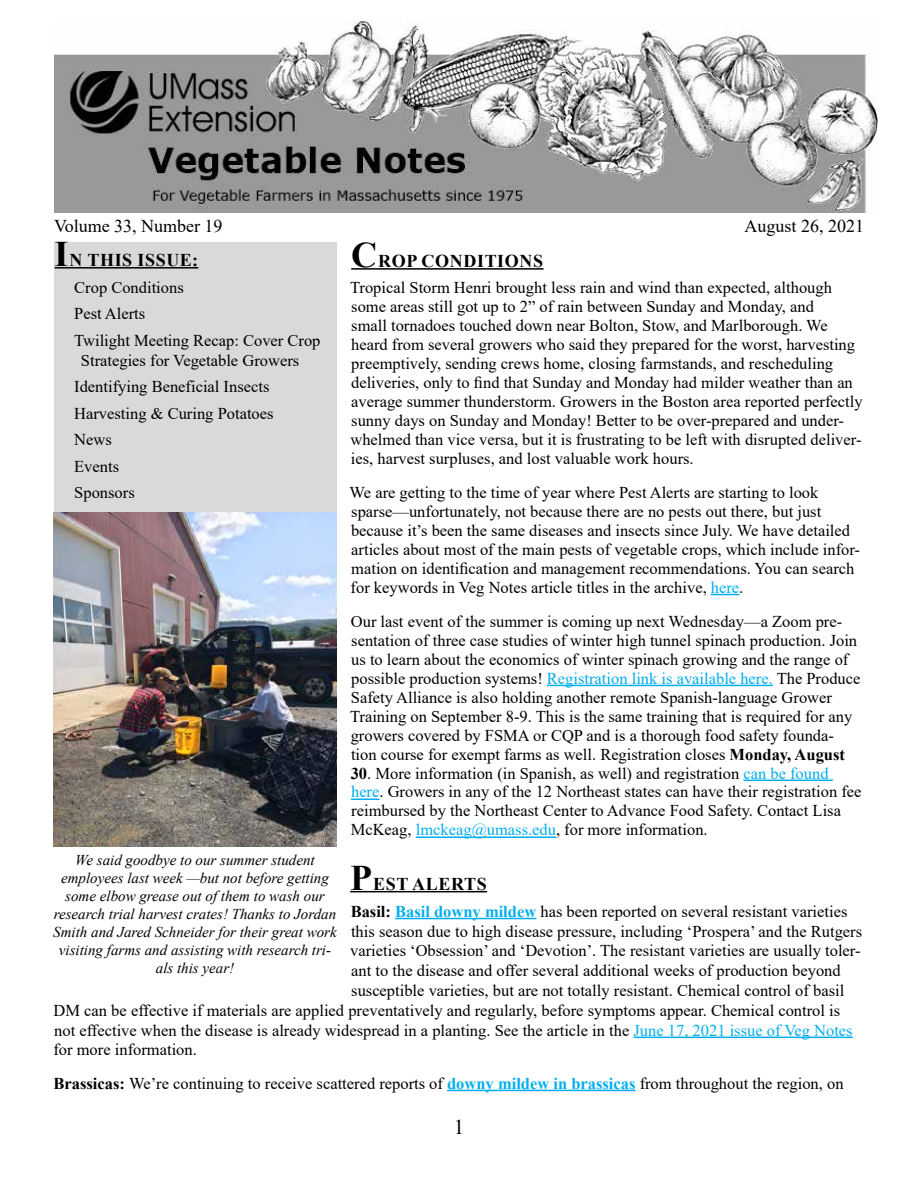
<style>
.page{position:relative;width:918px;height:1188px;background:#fff}
.page>*{position:absolute;margin:0;border:0;box-sizing:border-box;transform-origin:0 0}
.t1{font:21px "Times New Roman";color:#000}
.t2{font:700 18px "Times New Roman";letter-spacing:.035em;color:#000}
.t3{font:18px "Times New Roman";color:#000}
.t4{font:16.5px/18.9px "Times New Roman";color:#000}
.t5{font:italic 15px/18px "Times New Roman";color:#000;text-align:center}
.s1{font-size:36px}
.s2{color:#00aeef}
.s3{font-weight:700}
.s4{font-weight:700;color:#00aeef}
</style>
<div class="page">
<hr style="left:351px;top:268px;width:193px;height:2px;background:#000">
<svg style="left:711px;top:594px;width:28px;height:1px"></svg>
<hr style="left:547px;top:685px;width:226px;height:1px;background:#00aeef">
<hr style="left:743px;top:780px;width:90px;height:1px;background:#00aeef">
<svg style="left:351px;top:799px;width:29px;height:1px"></svg>
<hr style="left:416px;top:836px;width:140px;height:2px;background:#00aeef">
<hr style="left:350px;top:891px;width:137px;height:1px;background:#000">
<hr style="left:395px;top:918px;width:141px;height:1px;background:#00aeef">
<hr style="left:634px;top:1037px;width:219px;height:1px;background:#00aeef">
<hr style="left:447px;top:1090px;width:189px;height:1px;background:#00aeef">
<div style="left:54px;top:242px;width:283px;height:271px;background:#d7d9da"></div>
<hr style="left:55px;top:267px;width:143px;height:2px;background:#000">
<img style="left:53px;top:513px;width:284px;height:334px">
<img style="left:54px;top:21px;width:824px;height:192px">
<p class="t3" style="left:54px;top:213px;width:170px">Volume 33, Number 19</p>
<p class="t3" style="left:744px;top:213px;width:121px">August 26, 2021</p>
<p class="t2" style="left:55px;top:247px;width:145px"><span class="s1">I</span>N THIS ISSUE:</p>
<p class="t4" style="left:74px;top:274px;width:248px;line-height:26.5px">Crop Conditions<br>Pest Alerts<br>Twilight Meeting Recap: Cover Crop</p>
<p class="t4" style="left:74px;top:346px;width:227px;line-height:26.5px;text-indent:7px">Strategies for Vegetable Growers<br>Identifying Beneficial Insects<br>Harvesting &amp; Curing Potatoes<br>News<br>Events<br>Sponsors</p>
<p class="t2" style="left:351px;top:248px;width:194px"><span class="s1">C</span>ROP CONDITIONS</p>
<p class="t4" style="left:350px;top:278px;width:514px">Tropical Storm Henri brought less rain and wind than expected, although some areas still got up to 2” of rain between Sunday and Monday, and<br>small tornadoes touched down near Bolton, Stow, and Marlborough. We heard from several growers who said they prepared for the worst, harvesting preemptively, sending crews home, closing farmstands, and rescheduling deliveries, only to find that Sunday and Monday had milder weather than an average summer thunderstorm. Growers in the Boston area reported perfectly sunny days on Sunday and Monday! Better to be over-prepared and under&shy;whelmed than vice versa, but it is frustrating to be left with disrupted deliver&shy;ies, harvest surpluses, and lost valuable work hours.</p>
<p class="t4" style="left:350px;top:482px;width:512px">We are getting to the time of year where Pest Alerts are starting to look sparse—unfortunately, not because there are no pests out there, but just because it’s been the same diseases and insects since July. We have detailed articles about most of the main pests of vegetable crops, which include infor&shy;mation on identification and management recommendations. You can search for keywords in Veg Notes article titles in the archive, <span class="s2">here</span>.</p>
<p class="t4" style="left:350px;top:611px;width:512px">Our last event of the summer is coming up next Wednesday—a Zoom pre&shy;sentation of three case studies of winter high tunnel spinach production. Join us to learn about the economics of winter spinach growing and the range of possible production systems! <span class="s2">Registration link is available here.</span> The Produce Safety Alliance is also holding another remote Spanish-language Grower Training on September 8-9. This is the same training that is required for any growers covered by FSMA or CQP and is a thorough food safety founda&shy;tion course for exempt farms as well. Registration closes <span class="s3">Monday, August</span></p>
<p class="t4" style="left:351px;top:763px;width:512px"><span class="s3">30</span>. More information (in Spanish, as well) and registration <span class="s2">can be found here</span>. Growers in any of the 12 Northeast states can have their registration fee reimbursed by the Northeast Center to Advance Food Safety. Contact Lisa McKeag, <span class="s2">lmckeag@umass.edu</span>, for more information.</p>
<p class="t2" style="left:350px;top:871px;width:138px"><span class="s1">P</span>EST ALERTS</p>
<p class="t4" style="left:351px;top:901px;width:498px"><span class="s3">Basil:</span> <span class="s4">Basil downy mildew</span> has been reported on several resistant varieties</p>
<p class="t4" style="left:351px;top:921px;width:513px">this season due to high disease pressure, including ‘Prospera’ and the Rutgers</p>
<p class="t4" style="left:350px;top:941px;width:512px">varieties ‘Obsession’ and ‘Devotion’. The resistant varieties are usually toler-</p>
<p class="t4" style="left:351px;top:961px;width:491px">ant to the disease and offer several additional weeks of production beyond</p>
<p class="t4" style="left:351px;top:980px;width:495px">susceptible varieties, but are not totally resistant. Chemical control of basil</p>
<p class="t4" style="left:54px;top:1000px;width:788px">DM can be effective if materials are applied preventatively and regularly, before symptoms appear. Chemical control is</p>
<p class="t4" style="left:54px;top:1020px;width:800px">not effective when the disease is already widespread in a planting. See the article in the <span class="s2">June 17, 2021 issue of Veg Notes</span></p>
<p class="t4" style="left:53px;top:1040px;width:145px">for more information.</p>
<p class="t4" style="left:54px;top:1073px;width:792px"><span class="s3">Brassicas:</span> We’re continuing to receive scattered reports of <span class="s4">downy mildew in brassicas</span> from throughout the region, on</p>
<p class="t5" style="left:53px;top:850px;width:285px">We said goodbye to our summer student employees last week —but not before getting some elbow grease out of them to wash our research trial harvest crates! Thanks to Jordan Smith and Jared Schneider for their great work visiting farms and assisting with research tri&shy;als this year!</p>
<p class="t1" style="left:454px;top:1112px;width:12px">1</p>
</div>
